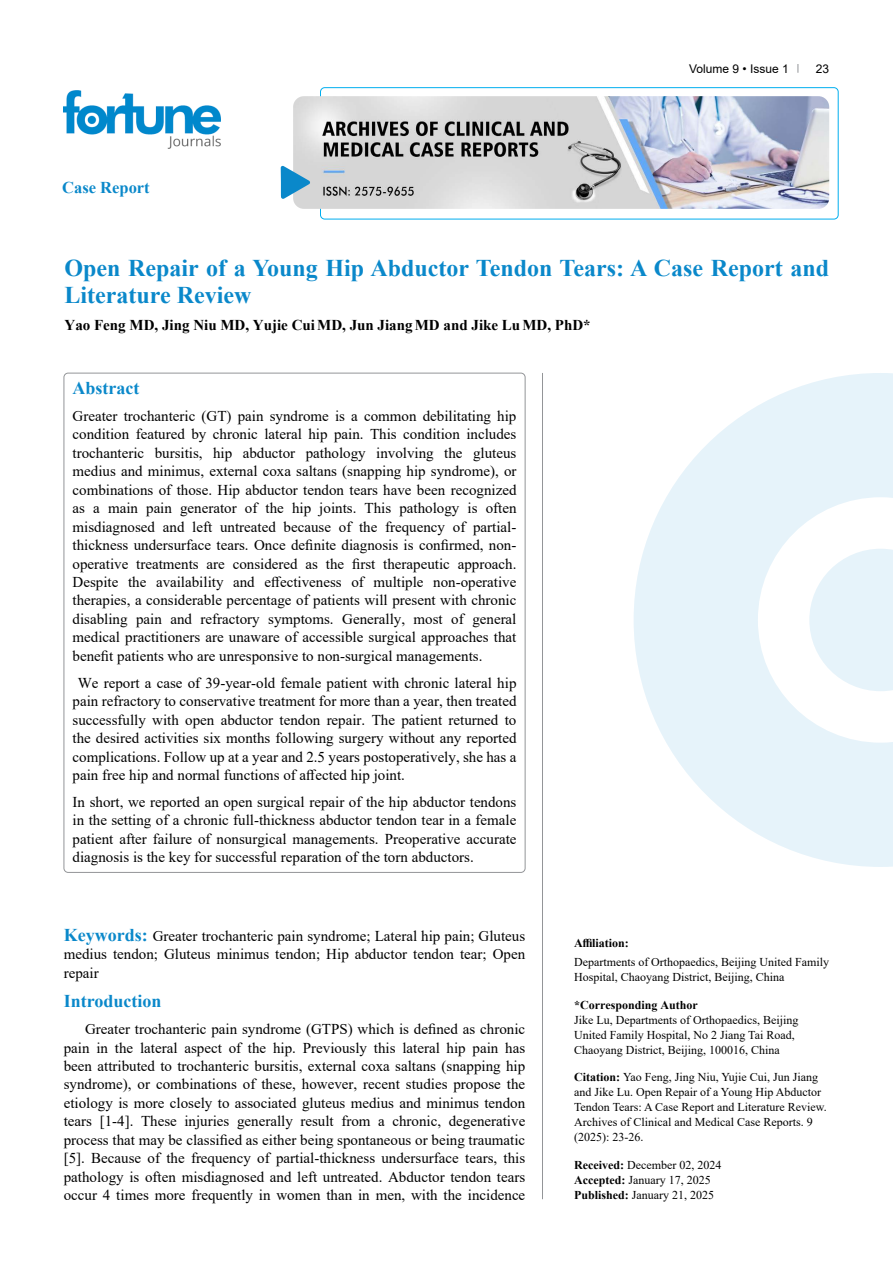
<style>
.page{position:relative;width:893px;height:1263px;background:#fff}
.page>*{position:absolute;margin:0;border:0;box-sizing:border-box;transform-origin:0 0}
.t1{font:700 24px/27px "Times New Roman";color:#0a88ca}
.t2{font:700 18px "Times New Roman";color:#0a88ca}
.t3{font:700 16.5px "Times New Roman";color:#0a88ca}
.t4{font:15px/18.5px "Times New Roman";color:#000;text-align:justify}
.t5{font:700 15px "Times New Roman";color:#000}
.t6{font:12px/15px "Times New Roman";color:#000}
.t7{font:700 12px "Times New Roman";color:#000}
.t8{font:12px "Arial";color:#000}
.s1{font-weight:700;font-size:18px;color:#0a88ca}
.s2{font-weight:700}
</style>
<div class="page">
<div style="left:320px;top:87px;width:518px;height:132px;border:1px solid #00aeef;border-radius:4px"></div>
<img style="left:64px;top:90px;width:157px;height:59px">
<img style="left:293px;top:96px;width:536px;height:113px">
<svg style="left:281px;top:166px;width:29px;height:33px"></svg>
<svg style="left:634px;top:373px;width:259px;height:494px;fill:#e6f3fa"></svg>
<svg style="left:809px;top:549px;width:84px;height:142px"></svg>
<hr style="left:542px;top:373px;width:1px;height:826px;background:#939598">
<p class="t3" style="left:62px;top:175px;width:89px">Case Report</p>
<p class="t8" style="left:689px;top:60px;width:101px">Volume 9 • Issue 1</p>
<p class="t8" style="left:816px;top:60px;width:15px">23</p>
<h1 class="t1" style="left:65px;top:254px;width:766px">Open Repair of a Young Hip Abductor Tendon Tears: A Case Report and<br>Literature Review</h1>
<p class="t5" style="left:65px;top:315px;width:528px">Yao Feng MD, Jing Niu MD, Yujie CuiMD, Jun JiangMD and Jike LuMD, PhD*</p>
<p class="t2" style="left:73px;top:375px;width:68px">Abstract</p>
<p class="t4" style="left:73px;top:406px;width:445px">Greater trochanteric (GT) pain syndrome is a common debilitating hip condition featured by chronic lateral hip pain. This condition includes trochanteric bursitis, hip abductor pathology involving the gluteus medius and minimus, external coxa saltans (snapping hip syndrome), or combinations of those. Hip abductor tendon tears have been recognized as a main pain generator of the hip joints. This pathology is often misdiagnosed and left untreated because of the frequency of partial&shy;thickness undersurface tears. Once definite diagnosis is confirmed, non&shy;operative treatments are considered as the first therapeutic approach.<br>Despite the availability and effectiveness of multiple non-operative therapies, a considerable percentage of patients will present with chronic disabling pain and refractory symptoms. Generally, most of general medical practitioners are unaware of accessible surgical approaches that benefit patients who are unresponsive to non-surgical managements.</p>
<p class="t4" style="left:73px;top:673px;width:445px;text-indent:5px">We report a case of 39-year-old female patient with chronic lateral hip pain refractory to conservative treatment for more than a year, then treated successfully with open abductor tendon repair. The patient returned to the desired activities six months following surgery without any reported complications. Follow up at a year and 2.5 years postoperatively, she has a pain free hip and normal functions of affected hip joint.</p>
<p class="t4" style="left:73px;top:792px;width:445px">In short, we reported an open surgical repair of the hip abductor tendons in the setting of a chronic full-thickness abductor tendon tear in a female patient after failure of nonsurgical managements. Preoperative accurate diagnosis is the key for successful reparation of the torn abductors.</p>
<p class="t4" style="left:64px;top:926px;width:463px"><span class="s1">Keywords:</span> Greater trochanteric pain syndrome; Lateral hip pain; Gluteus medius tendon; Gluteus minimus tendon; Hip abductor tendon tear; Open repair</p>
<p class="t2" style="left:64px;top:988px;width:99px">Introduction</p>
<p class="t4" style="left:64px;top:1019px;width:463px;text-indent:21px">Greater trochanteric pain syndrome (GTPS) which is defined as chronic pain in the lateral aspect of the hip. Previously this lateral hip pain has been attributed to trochanteric bursitis, external coxa saltans (snapping hip syndrome), or combinations of these, however, recent studies propose the etiology is more closely to associated gluteus medius and minimus tendon tears [1-4]. These injuries generally result from a chronic, degenerative process that may be classified as either being spontaneous or being traumatic [5]. Because of the frequency of partial-thickness undersurface tears, this pathology is often misdiagnosed and left untreated. Abductor tendon tears occur 4 times more frequently in women than in men, with the incidence</p>
<p class="t7" style="left:574px;top:934px;width:56px">Affiliation:</p>
<p class="t6" style="left:574px;top:954px;width:257px">Departments of Orthopaedics, Beijing United Family<br>Hospital, Chaoyang District, Beijing, China</p>
<p class="t7" style="left:574px;top:996px;width:125px">*Corresponding Author</p>
<p class="t6" style="left:574px;top:1012px;width:226px">Jike Lu, Departments of Orthopaedics, Beijing<br>United Family Hospital, No 2 Jiang Tai Road,<br>Chaoyang District, Beijing, 100016, China</p>
<p class="t6" style="left:574px;top:1069px;width:254px"><span class="s2">Citation:</span> Yao Feng, Jing Niu, Yujie Cui, Jun Jiang and Jike Lu. Open Repair of a Young Hip Abductor Tendon Tears: A Case Report and Literature Review.<br>Archives of Clinical and Medical Case Reports. 9 (2025): 23-26.</p>
<p class="t6" style="left:574px;top:1157px;width:149px"><span class="s2">Received:</span> December 02, 2024<br><span class="s2">Accepted:</span> January 17, 2025<br><span class="s2">Published:</span> January 21, 2025</p>
</div>
